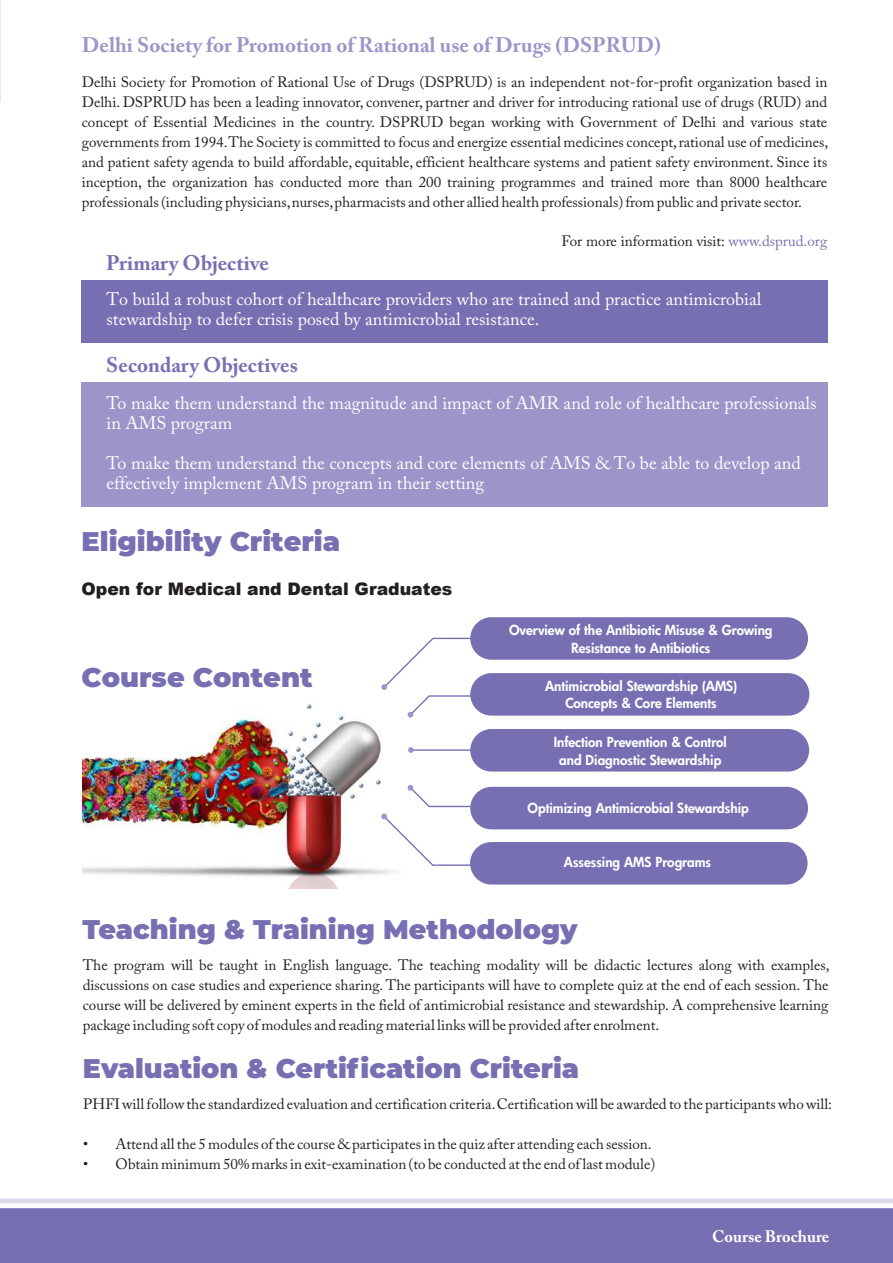
<style>
.page{position:relative;width:893px;height:1263px;background:#fff}
.page>*{position:absolute;margin:0;border:0;box-sizing:border-box;transform-origin:0 0}
.t1{font:900 27px "Montserrat";color:#7670b3}
.t2{font:600 21px "Adobe Caslon Pro";color:#9b95c9}
.t3{font:600 21px "Adobe Caslon Pro";color:#7670b3}
.t4{font:18px/20px "Adobe Caslon Pro";color:#fff}
.t5{font:900 17.25px "Arial";color:#231f20}
.t6{font:600 16.5px "Adobe Caslon Pro";color:#fff}
.t7{font:15px/20px "Adobe Caslon Pro";color:#231f20;text-align:justify}
.t8{font:800 13.5px/17.7px "Futura";color:#fff;text-align:center}
.s1{color:#7670b3}
</style>
<div class="page">
<svg style="left:0;top:0;width:1px;height:102px"></svg>
<svg style="left:0;top:1198px;width:893px;height:5px;background:#dfddee"></svg>
<svg style="left:0;top:1203px;width:893px;height:1px"></svg>
<div style="left:0;top:1208px;width:893px;height:55px;background:#7670b3"></div>
<img style="left:82px;top:704px;width:312px;height:184px">
<svg style="left:381px;top:638px;width:90px;height:80px"></svg>
<svg style="left:408px;top:747px;width:62px;height:6px"></svg>
<div style="left:470px;top:617px;width:338px;height:43px;background:#7670b3;border-radius:21px"></div>
<div style="left:470px;top:673px;width:339px;height:43px;background:#7670b3;border-radius:21px"></div>
<div style="left:470px;top:729px;width:339px;height:42px;background:#7670b3;border-radius:21px"></div>
<svg style="left:407px;top:785px;width:63px;height:22px"></svg>
<div style="left:470px;top:787px;width:338px;height:42px;background:#7670b3;border-radius:21px"></div>
<svg style="left:381px;top:813px;width:91px;height:53px"></svg>
<div style="left:470px;top:842px;width:338px;height:42px;background:#7670b3;border-radius:21px"></div>
<div style="left:81px;top:280px;width:747px;height:63px;background:#7670b3"></div>
<div style="left:82px;top:382px;width:746px;height:124px;background:#9b95c9"></div>
<h2 class="t2" style="left:82px;top:37px;width:581px">Delhi Society for Promotion of Rational use of Drugs (DSPRUD)</h2>
<p class="t7" style="left:82px;top:73px;width:748px">Delhi Society for Promotion of Rational Use of Drugs (DSPRUD) is an independent not-for-profit organization based in Delhi. DSPRUD has been a leading innovator, convener, partner and driver for introducing rational use of drugs (RUD) and concept of Essential Medicines in the country. DSPRUD began working with Government of Delhi and various state governments from 1994. The Society is committed to focus and energize essential medicines concept, rational use of medicines, and patient safety agenda to build affordable, equitable, efficient healthcare systems and patient safety environment. Since its inception, the organization has conducted more than 200 training programmes and trained more than 8000 healthcare professionals (including physicians, nurses, pharmacists and other allied health professionals) from public and private sector.</p>
<p class="t7" style="left:561px;top:233px;width:267px">For more information visit: <span class="s1">www.dsprud.org</span></p>
<h2 class="t3" style="left:106px;top:255px;width:164px">Primary Objective</h2>
<p class="t4" style="left:107px;top:290px;width:656px">To build a robust cohort of healthcare providers who are trained and practice antimicrobial stewardship to defer crisis posed by antimicrobial resistance.</p>
<h2 class="t3" style="left:106px;top:357px;width:193px">Secondary Objectives</h2>
<p class="t4" style="left:107px;top:395px;width:712px">To make them understand the magnitude and impact of AMR and role of healthcare professionals in AMS program</p>
<p class="t4" style="left:107px;top:454px;width:696px">To make them understand the concepts and core elements of AMS &amp; To be able to develop and effectively implement AMS program in their setting</p>
<h1 class="t1" style="left:82px;top:525px;width:260px">Eligibility Criteria</h1>
<p class="t5" style="left:81px;top:576px;width:372px">Open for Medical and Dental Graduates</p>
<h1 class="t1" style="left:82px;top:661px;width:233px">Course Content</h1>
<p class="t8" style="left:509px;top:623px;width:265px">Overview of the Antibiotic Misuse &amp; Growing<br>Resistance to Antibiotics</p>
<p class="t8" style="left:545px;top:678px;width:193px">Antimicrobial Stewardship (AMS)<br>Concepts &amp; Core Elements</p>
<p class="t8" style="left:554px;top:734px;width:175px">Infection Prevention &amp; Control and Diagnostic Stewardship</p>
<p class="t8" style="left:527px;top:801px;width:223px">Optimizing Antimicrobial Stewardship</p>
<p class="t8" style="left:564px;top:855px;width:149px">Assessing AMS Programs</p>
<h1 class="t1" style="left:82px;top:913px;width:497px">Teaching &amp; Training Methodology</h1>
<p class="t7" style="left:83px;top:957px;width:748px">The program will be taught in English language. The teaching modality will be didactic lectures along with examples, discussions on case studies and experience sharing. The participants will have to complete quiz at the end of each session. The course will be delivered by eminent experts in the field of antimicrobial resistance and stewardship. A comprehensive learning package including soft copy of modules and reading material links will be provided after enrolment.</p>
<h1 class="t1" style="left:83px;top:1051px;width:498px">Evaluation &amp; Certification Criteria</h1>
<p class="t7" style="left:83px;top:1095px;width:750px">PHFI will follow the standardized evaluation and certification criteria. Certification will be awarded to the participants who will:</p>
<p class="t7" style="left:83px;top:1135px;width:570px">• Attend all the 5 modules of the course &amp; participates in the quiz after attending each session.</p>
<p class="t7" style="left:83px;top:1155px;width:574px">• Obtain minimum 50% marks in exit-examination (to be conducted at the end of last module)</p>
<p class="t6" style="left:712px;top:1229px;width:119px">Course Brochure</p>
</div>
